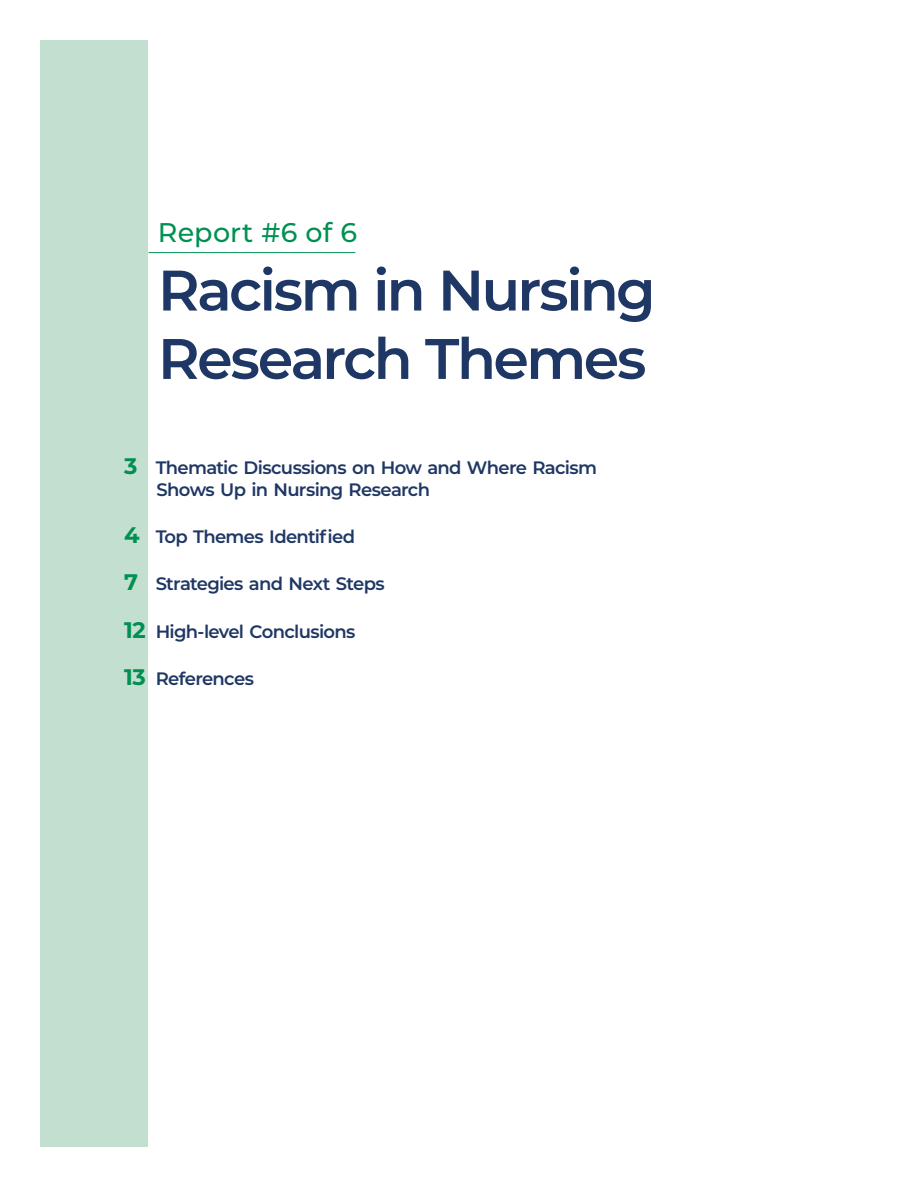
<style>
.page{position:relative;width:918px;height:1188px;background:#fff}
.page>*{position:absolute;margin:0;border:0;box-sizing:border-box;transform-origin:0 0}
.t1{font:600 57px/68.4px "Montserrat";letter-spacing:-.045em;color:#1f3764}
.t2{font:500 27px "Montserrat";letter-spacing:.005em;color:#009052}
.t3{font:600 18px/21.6px "Montserrat";letter-spacing:-.035em;color:#1f3764}
.s1{font-weight:700;font-size:22.5px;color:#009052}
</style>
<div class="page">
<div style="left:40px;top:40px;width:108px;height:1108px;background:#c3dfd0"></div>
<hr style="left:148px;top:252px;width:207px;height:1px;background:#009052">
<h2 class="t2" style="left:158px;top:214px;width:201px">Report #6 of 6</h2>
<h1 class="t1" style="left:158px;top:254px;width:499px">Racism in Nursing<br>Research Themes</h1>
<p class="t3" style="left:157px;top:456px;width:442px;text-indent:-32px"><span class="s1">3</span> Thematic Discussions on How and Where Racism<br>Shows Up in Nursing Research</p>
<p class="t3" style="left:124px;top:525px;width:233px"><span class="s1">4</span> Top Themes Identified</p>
<p class="t3" style="left:124px;top:572px;width:262px"><span class="s1">7</span> Strategies and Next Steps</p>
<p class="t3" style="left:124px;top:620px;width:233px"><span class="s1">12</span> High-level Conclusions</p>
<p class="t3" style="left:124px;top:667px;width:131px"><span class="s1">13</span> References</p>
</div>
